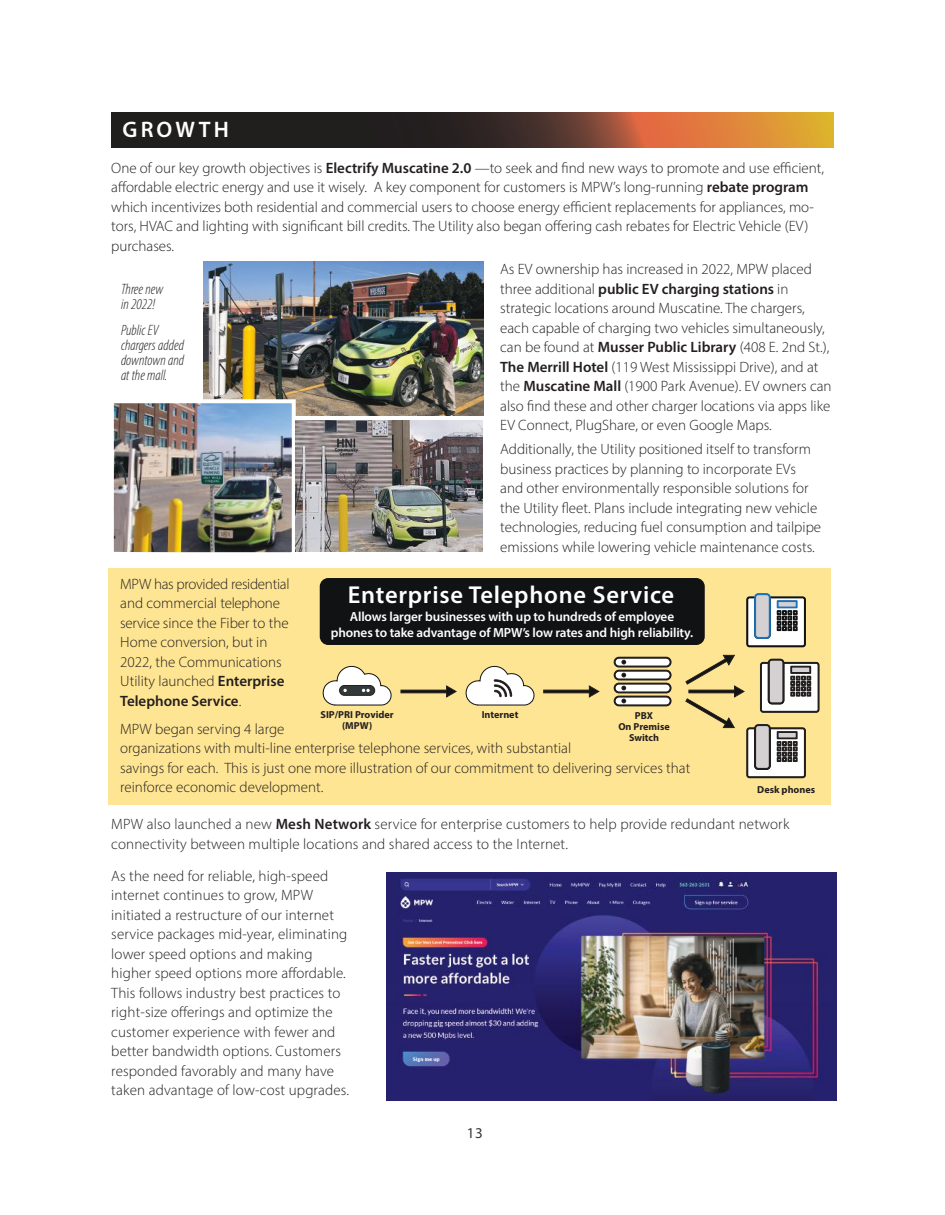
<style>
.page{position:relative;width:945px;height:1215px;background:#fff}
.page>*{position:absolute;margin:0;border:0;box-sizing:border-box;transform-origin:0 0}
.t1{font:600 24.6px "Myriad Pro";letter-spacing:.03em;color:#fff}
.t2{font:600 22.5px "Myriad Pro";letter-spacing:.14em;color:#fff}
.t3{font:300 15px/19.5px "Myriad Pro";color:#241f1f}
.t4{font:italic 300 condensed 15px/15px "Myriad Pro";color:#241f1f}
.t5{font:15px "Myriad Pro";color:#393535}
.t6{font:600 13.2px/16.2px "Myriad Pro";letter-spacing:-.01em;color:#fff;text-align:center}
.t7{font:700 10.2px/10.8px "Myriad Pro";color:#241f1f;text-align:center}
.s1{font-weight:600}
</style>
<div class="page">
<div style="left:108px;top:568px;width:723px;height:236px;background:#fee593"></div>
<svg style="left:747px;top:594px;width:58px;height:53px;background:#acb3b8"></svg>
<svg style="left:322px;top:665px;width:70px;height:41px"></svg>
<svg style="left:465px;top:665px;width:70px;height:41px"></svg>
<svg style="left:401px;top:686px;width:55px;height:11px"></svg>
<svg style="left:544px;top:686px;width:55px;height:11px"></svg>
<svg style="left:686px;top:655px;width:133px;height:123px"></svg>
<svg style="left:614px;top:657px;width:57px;height:49px;background:#afa99d"></svg>
<img style="left:203px;top:261px;width:280px;height:155px">
<img style="left:115px;top:404px;width:176px;height:147px">
<div style="left:110px;top:399px;width:186px;height:157px;border:4px solid #fff"></div>
<img style="left:296px;top:420px;width:187px;height:131px">
<div style="left:320px;top:578px;width:385px;height:67px;background:#111213;border-radius:9px"></div>
<img style="left:387px;top:873px;width:450px;height:227px">
<svg style="left:112px;top:113px;width:721px;height:34px;background:#63412a"></svg>
<h2 class="t2" style="left:123px;top:115px;width:108px">GROWTH</h2>
<p class="t3" style="left:111px;top:158px;width:714px">One of our key growth objectives is <span class="s1">Electrify Muscatine 2.0</span> —to seek and find new ways to promote and use efficient, affordable electric energy and use it wisely. A key component for customers is MPW’s long-running <span class="s1">rebate program </span>which incentivizes both residential and commercial users to choose energy efficient replacements for appliances, mo&shy;tors, HVAC and lighting with significant bill credits. The Utility also began offering cash rebates for Electric Vehicle (EV) purchases.</p>
<p class="t3" style="left:500px;top:259px;width:333px">As EV ownership has increased in 2022, MPW placed three additional <span class="s1">public EV charging stations</span> in strategic locations around Muscatine. The chargers, each capable of charging two vehicles simultaneously, can be found at <span class="s1">Musser Public Library</span> (408 E. 2nd St.), <span class="s1">The Merrill Hotel</span> (119 West Mississippi Drive), and at the <span class="s1">Muscatine Mall</span> (1900 Park Avenue). EV owners can also find these and other charger locations via apps like EV Connect, PlugShare, or even Google Maps.</p>
<p class="t3" style="left:500px;top:439px;width:323px">Additionally, the Utility positioned itself to transform business practices by planning to incorporate EVs and other environmentally responsible solutions for the Utility fleet. Plans include integrating new vehicle technologies, reducing fuel consumption and tailpipe emissions while lowering vehicle maintenance costs.</p>
<p class="t3" style="left:120px;top:574px;width:171px">MPW has provided residential and commercial telephone service since the Fiber to the<br>Home conversion, but in<br>2022, the Communications<br>Utility launched <span class="s1">Enterprise<br>Telephone Service</span>.</p>
<p class="t3" style="left:120px;top:719px;width:572px">MPW began serving 4 large<br>organizations with multi-line enterprise telephone services, with substantial<br>savings for each. This is just one more illustration of our commitment to delivering services that reinforce economic development.</p>
<p class="t4" style="left:121px;top:282px;width:44px">Three new in 2022!</p>
<p class="t4" style="left:121px;top:323px;width:65px">Public EV chargers added downtown and at the mall.</p>
<h1 class="t1" style="left:348px;top:579px;width:328px">Enterprise Telephone Service</h1>
<p class="t6" style="left:331px;top:608px;width:364px">Allows larger businesses with up to hundreds of employee phones to take advantage of MPW’s low rates and high reliability.</p>
<p class="t7" style="left:321px;top:709px;width:75px">SIP/PRI Provider (MPW)</p>
<p class="t7" style="left:482px;top:709px;width:38px">Internet</p>
<p class="t7" style="left:618px;top:710px;width:53px">PBX<br>On Premise<br>Switch</p>
<p class="t7" style="left:757px;top:784px;width:59px">Desk phones</p>
<p class="t3" style="left:111px;top:814px;width:680px">MPW also launched a new <span class="s1">Mesh Network</span> service for enterprise customers to help provide redundant network connectivity between multiple locations and shared access to the Internet.</p>
<p class="t3" style="left:111px;top:866px;width:239px">As the need for reliable, high-speed internet continues to grow, MPW initiated a restructure of our internet service packages mid-year, eliminating lower speed options and making higher speed options more affordable.<br>This follows industry best practices to right-size offerings and optimize the customer experience with fewer and better bandwidth options. Customers responded favorably and many have taken advantage of low-cost upgrades.</p>
<p class="t5" style="left:467px;top:1124px;width:17px">13</p>
</div>
